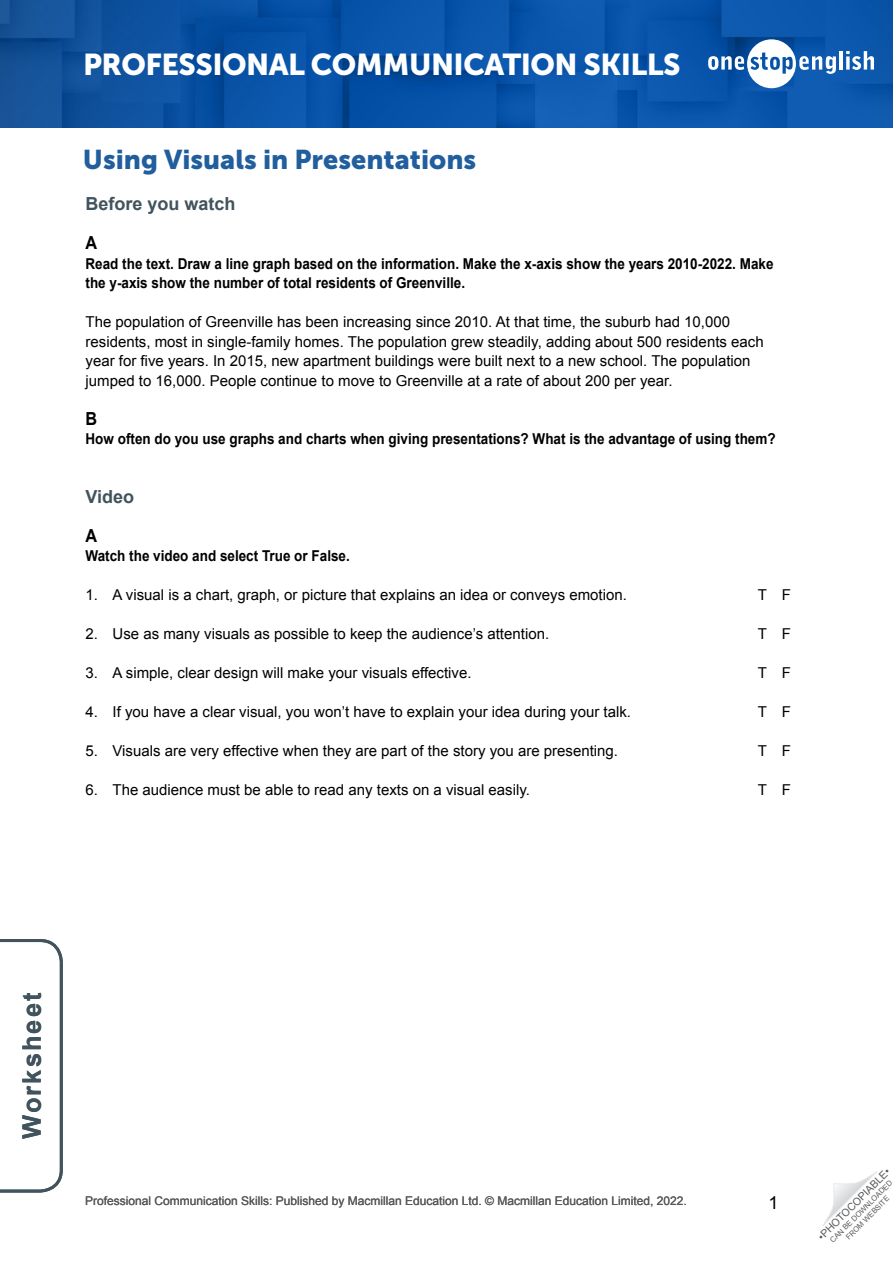
<style>
.page{position:relative;width:893px;height:1263px;background:#fff}
.page>*{position:absolute;margin:0;border:0;box-sizing:border-box;transform-origin:0 0}
.t1{font:30px "Museo Sans 900";letter-spacing:-.015em;color:#fff}
.Article_Subtitle{font:27px "Museo Sans 900";color:#215e9e}
.t2{font:700 25.5px "Arial";letter-spacing:.08em;color:#41535d}
.TN__Title{font:700 18px "Arial";color:#41535d}
.TN__Body_alpha_text{font:700 18px "Arial";color:#000;scale:.9 1}
.t3{font:18px "Arial";color:#000}
.TN__Body_text{font:15px/19.5px "Arial";color:#000}
.TN__Body_text_Intro{font:700 15px/19.5px "Arial";color:#000;scale:.9 1}
.t4{font:12px "Arial";color:#58595b}
.t5{font:10.5px "Arial";color:#58595b}
.t6{font:7.5px/9px "Arial";color:#58595b;text-align:center}
</style>
<div class="page">
<svg style="left:822px;top:1171px;width:55px;height:55px"></svg>
<img style="left:0;top:0;width:893px;height:128px">
<svg style="left:708px;top:39px;width:128px;height:49px"></svg>
<hr style="left:839px;top:51px;width:4px;height:19px;background:#fff">
<svg style="left:846px;top:51px;width:28px;height:19px"></svg>
<svg style="left:0;top:939px;width:63px;height:254px"></svg>
<h1 class="t1" style="left:83px;top:47px;width:599px">PROFESSIONAL COMMUNICATION SKILLS</h1>
<p class="Article_Subtitle" style="left:83px;top:144px;width:395px">Using Visuals in Presentations</p>
<p class="TN__Title" style="left:86px;top:192px;width:152px">Before you watch</p>
<p class="TN__Body_alpha_text" style="left:86px;top:231px;width:14px">A</p>
<p class="TN__Body_text_Intro" style="left:86px;top:254px;width:766px">Read the text. Draw a line graph based on the information. Make the x-axis show the years 2010-2022. Make the y-axis show the number of total residents of Greenville.</p>
<p class="TN__Body_text" style="left:86px;top:312px;width:680px">The population of Greenville has been increasing since 2010. At that time, the suburb had 10,000 residents, most in single-family homes. The population grew steadily, adding about 500 residents each year for five years. In 2015, new apartment buildings were built next to a new school. The population jumped to 16,000. People continue to move to Greenville at a rate of about 200 per year.</p>
<p class="TN__Body_alpha_text" style="left:86px;top:406px;width:14px">B</p>
<p class="TN__Body_text_Intro" style="left:86px;top:429px;width:768px">How often do you use graphs and charts when giving presentations? What is the advantage of using them?</p>
<p class="TN__Title" style="left:86px;top:484px;width:50px">Video</p>
<p class="TN__Body_alpha_text" style="left:86px;top:523px;width:14px">A</p>
<p class="TN__Body_text_Intro" style="left:86px;top:546px;width:295px">Watch the video and select True or False.</p>
<p class="TN__Body_text" style="left:86px;top:585px;width:543px">1. A visual is a chart, graph, or picture that explains an idea or conveys emotion.</p>
<p class="TN__Body_text" style="left:758px;top:585px;width:35px">T F</p>
<p class="TN__Body_text" style="left:86px;top:624px;width:465px">2. Use as many visuals as possible to keep the audience’s attention.</p>
<p class="TN__Body_text" style="left:758px;top:624px;width:35px">T F</p>
<p class="TN__Body_text" style="left:86px;top:663px;width:388px">3. A simple, clear design will make your visuals effective.</p>
<p class="TN__Body_text" style="left:758px;top:663px;width:35px">T F</p>
<p class="TN__Body_text" style="left:86px;top:702px;width:547px">4. If you have a clear visual, you won’t have to explain your idea during your talk.</p>
<p class="TN__Body_text" style="left:758px;top:702px;width:35px">T F</p>
<p class="TN__Body_text" style="left:86px;top:741px;width:534px">5. Visuals are very effective when they are part of the story you are presenting.</p>
<p class="TN__Body_text" style="left:758px;top:741px;width:35px">T F</p>
<p class="TN__Body_text" style="left:86px;top:780px;width:446px">6. The audience must be able to read any texts on a visual easily.</p>
<p class="TN__Body_text" style="left:758px;top:780px;width:35px">T F</p>
<h3 class="t2" style="left:15px;top:1139px;width:148px;rotate:-90deg">Worksheet</h3>
<p class="t4" style="left:85px;top:1193px;width:603px">Professional Communication Skills: Published by Macmillan Education Ltd. © Macmillan Education Limited, 2022.</p>
<p class="t3" style="left:769px;top:1191px;width:12px">1</p>
<p class="t5" style="left:815px;top:1233px;width:99px;rotate:-45deg">•PHOTOCOPIABLE•</p>
<p class="t6" style="left:828px;top:1238px;width:86px;rotate:-45deg">CAN BE DOWNLOADED<br>FROM WEBSITE</p>
</div>
